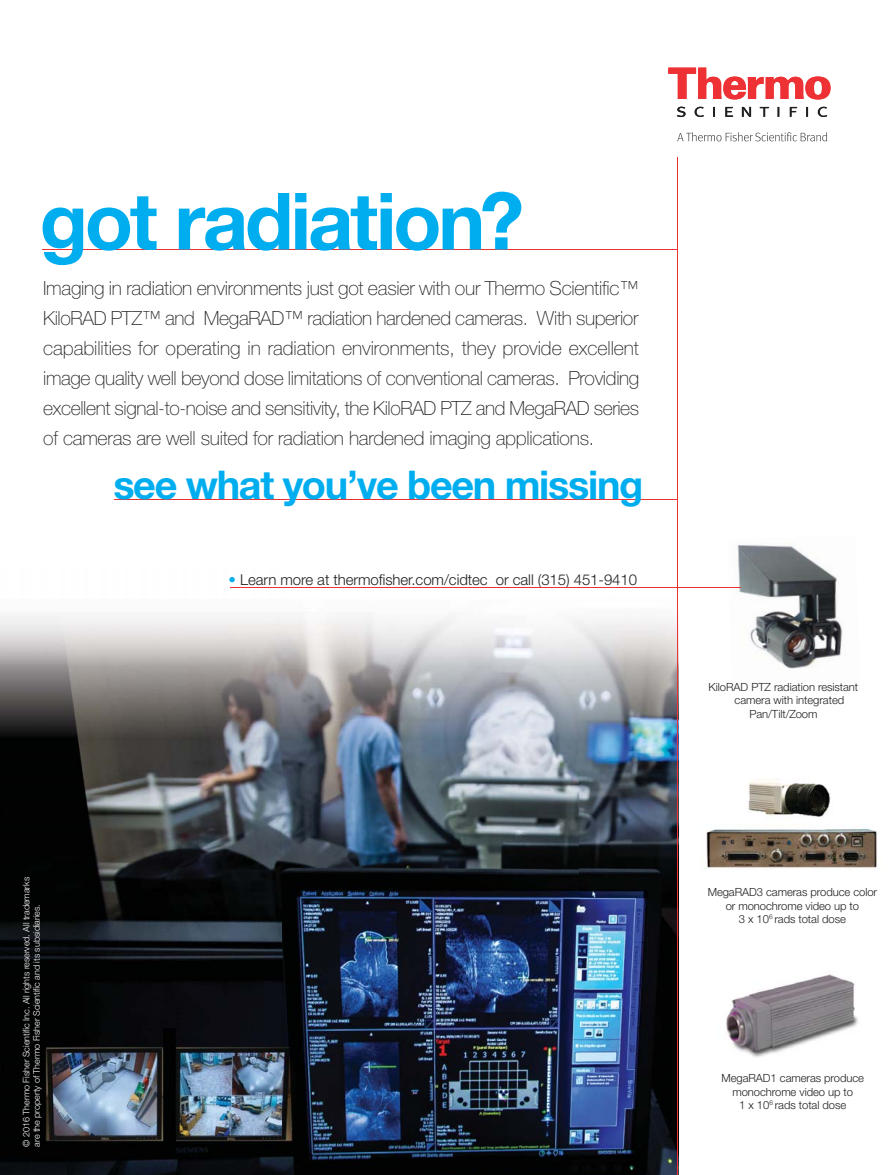
<style>
.page{position:relative;width:891px;height:1175px;background:#fff}
.page>*{position:absolute;margin:0;border:0;box-sizing:border-box;transform-origin:0 0}
.t1{font:700 79.2px "Helvetica Neue LT Std";letter-spacing:-.04em;color:#00aeef}
.t2{font:700 39.6px "Helvetica Neue LT Std";letter-spacing:-.035em;color:#00aeef}
.t3{font:100 19.5px/30px "Helvetica Neue LT Std";letter-spacing:-.015em;color:#231f20;text-align:justify}
.t4{font:300 15px "Helvetica Neue LT Std";letter-spacing:-.005em;color:#231f20}
.t5{font:300 11.25px/13.5px "Helvetica Neue LT Std";letter-spacing:-.005em;color:#231f20;text-align:center}
.t6{font:300 9px/10.5px "Helvetica Neue LT Std";letter-spacing:-.005em;color:#fff}
.s1{color:#00aeef}
</style>
<div class="page">
<img style="left:737px;top:544px;width:106px;height:125px">
<img style="left:0;top:587px;width:677px;height:587px">
<img style="left:726px;top:974px;width:132px;height:84px">
<hr style="left:677px;top:157px;width:1px;height:1017px;background:#ee3134">
<hr style="left:42px;top:249px;width:636px;height:1px;background:#ee3134">
<hr style="left:114px;top:499px;width:564px;height:1px;background:#ee3134">
<img style="left:706px;top:778px;width:171px;height:91px">
<svg style="left:677px;top:132px;width:150px;height:9px"></svg>
<hr style="left:231px;top:587px;width:510px;height:1px;background:#ee3134">
<svg style="left:668px;top:68px;width:163px;height:32px"></svg>
<svg style="left:677px;top:107px;width:150px;height:10px"></svg>
<p class="t1" style="left:40px;top:172px;width:486px">got radiation?</p>
<p class="t3" style="left:43px;top:273px;width:598px">Imaging in radiation environments just got easier with our Thermo Scientific™ KiloRAD PTZ™ and MegaRAD™ radiation hardened cameras. With superior capabilities for operating in radiation environments, they provide excellent image quality well beyond dose limitations of conventional cameras. Providing excellent signal-to-noise and sensitivity, the KiloRAD PTZ and MegaRAD series of cameras are well suited for radiation hardened imaging applications.</p>
<p class="t2" style="left:113px;top:461px;width:532px">see what you’ve been missing</p>
<p class="t6" style="left:21px;top:1146px;width:271px;rotate:-90deg">© 2016 Thermo Fisher Scientific Inc. All rights reserved. All trademarks are the property of Thermo Fisher Scientific and its subsidiaries.</p>
<p class="t4" style="left:229px;top:571px;width:410px"><span class="s1">•</span> Learn more at thermofisher.com/cidtec or call (315) 451-9410</p>
<p class="t5" style="left:709px;top:679px;width:151px">KiloRAD PTZ radiation resistant</p>
<p class="t5" style="left:735px;top:693px;width:111px">camera with integrated</p>
<p class="t5" style="left:749px;top:706px;width:70px">Pan/Tilt/Zoom</p>
<p class="t5" style="left:708px;top:885px;width:171px">MegaRAD3 cameras produce color or monochrome video up to<br>3 x 10<sup>6</sup> rads total dose</p>
<p class="t5" style="left:721px;top:1071px;width:144px">MegaRAD1 cameras produce monochrome video up to<br>1 x 10<sup>6</sup> rads total dose</p>
</div>
